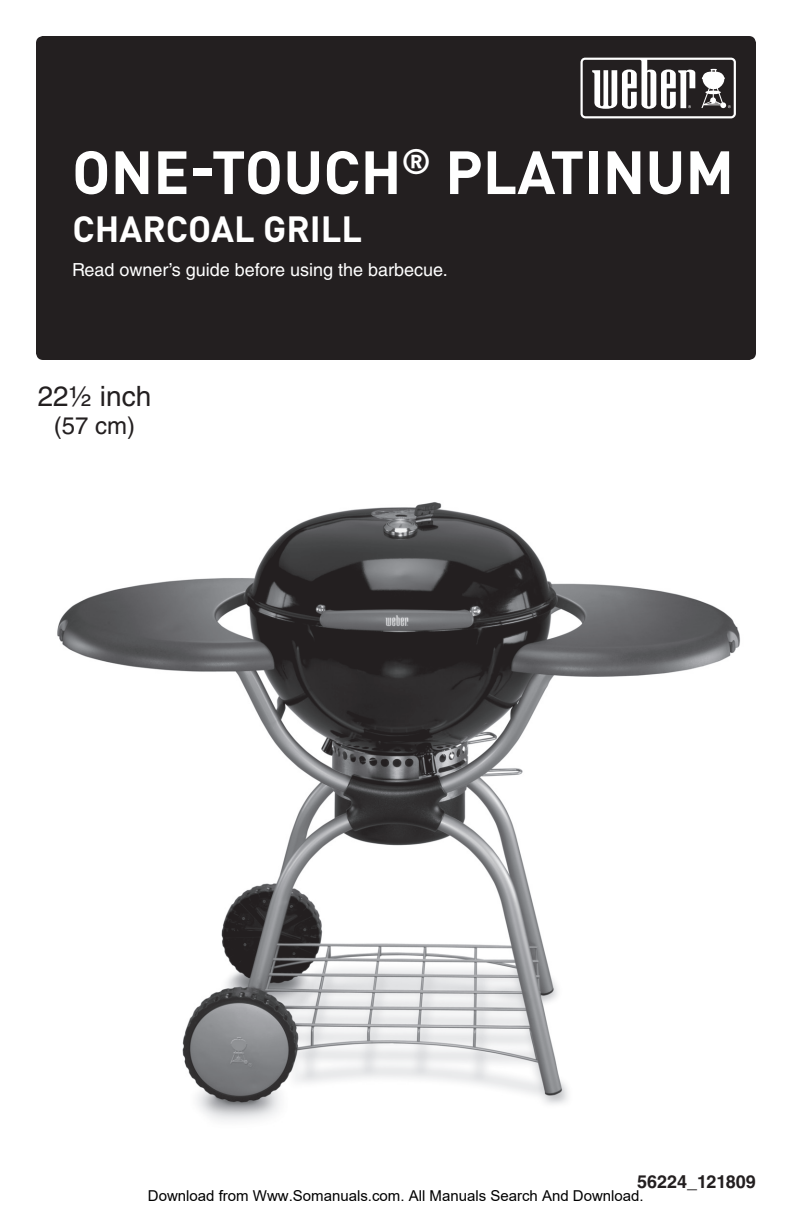
<style>
.page{position:relative;width:792px;height:1224px;background:#fff}
.page>*{position:absolute;margin:0;border:0;box-sizing:border-box;transform-origin:0 0}
.t1{font:60px "DI Nkerned";color:#fff}
.t2{font:36px "DI Nkerned";color:#fff}
.t3{font:28px "Helvetica LT Std";color:#231f20}
.t4{font:24px "Helvetica LT Std";color:#231f20}
.t5{font:18px "Helvetica LT Std";color:#fff}
.t6{font:700 18px "Helvetica LT Std";color:#231f20}
.t7{font:15px "Arial";color:#000}
</style>
<div class="page">
<div style="left:36px;top:36px;width:720px;height:324px;background:#231f20;border-radius:7px"></div>
<svg style="left:578px;top:55px;width:161px;height:66px"></svg>
<svg style="left:581px;top:58px;width:155px;height:60px"></svg>
<img style="left:57px;top:502px;width:683px;height:619px">
<h1 class="t1" style="left:72px;top:133px;width:664px">ONE-TOUCH<sup>®</sup> PLATIN UM</h1>
<h2 class="t2" style="left:72px;top:205px;width:24px">CHA</h2>
<h2 class="t2" style="left:142px;top:205px;width:46px">RCOAL</h2>
<h2 class="t2" style="left:263px;top:205px;width:64px">GRILL</h2>
<p class="t5" style="left:72px;top:259px;width:377px">Read owner’s guide before using the barbecue.</p>
<h3 class="t3" style="left:38px;top:380px;width:115px">22½ inch</h3>
<h3 class="t4" style="left:54px;top:412px;width:83px">(57 cm)</h3>
<p class="t6" style="left:637px;top:1171px;width:120px">56224_121809</p>
<p class="t7" style="left:148px;top:1187px;width:497px">Download from Www.Somanuals.com. All Manuals Search And Download.</p>
</div>
